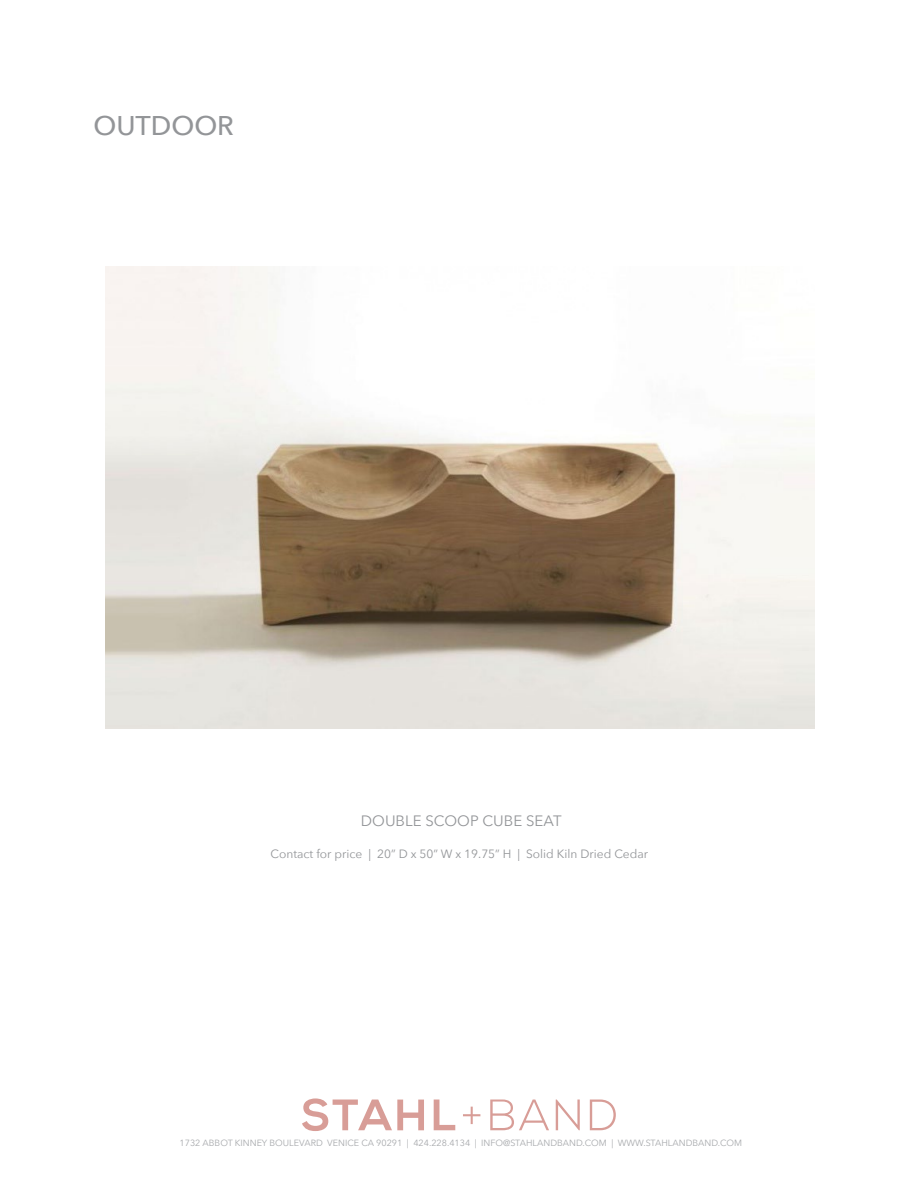
<style>
.page{position:relative;width:918px;height:1188px;background:#fff}
.page>*{position:absolute;margin:0;border:0;box-sizing:border-box;transform-origin:0 0}
.t1{font:500 27px "Avenir Next";color:#939598}
.t2{font:15px "Avenir Next";color:#939598}
.t3{font:12px "Avenir Next";color:#939598}
.t4{font:9px "Avenir Next";color:#a7a9ac}
</style>
<div class="page">
<svg style="left:302px;top:1098px;width:122px;height:33px"></svg>
<svg style="left:434px;top:1100px;width:21px;height:30px"></svg>
<svg style="left:463px;top:1107px;width:17px;height:17px"></svg>
<svg style="left:490px;top:1100px;width:59px;height:30px"></svg>
<svg style="left:556px;top:1100px;width:24px;height:30px"></svg>
<svg style="left:590px;top:1100px;width:26px;height:30px"></svg>
<img style="left:105px;top:267px;width:710px;height:461px">
<h1 class="t1" style="left:93px;top:102px;width:142px">OUTDOOR</h1>
<h2 class="t2" style="left:361px;top:808px;width:202px">DOUBLE SCOOP CUBE SEAT</h2>
<h3 class="t3" style="left:271px;top:844px;width:379px">Contact for price | 20” D x 50” W x 19.75” H | Solid Kiln Dried Cedar</h3>
<p class="t4" style="left:180px;top:1135px;width:564px">1732 ABBOT KINNEY BOULEVARD VENICE CA 90291 | 424.228.4134 | INFO@STAHLANDBAND.COM | WWW.STAHLANDBAND.COM</p>
</div>
